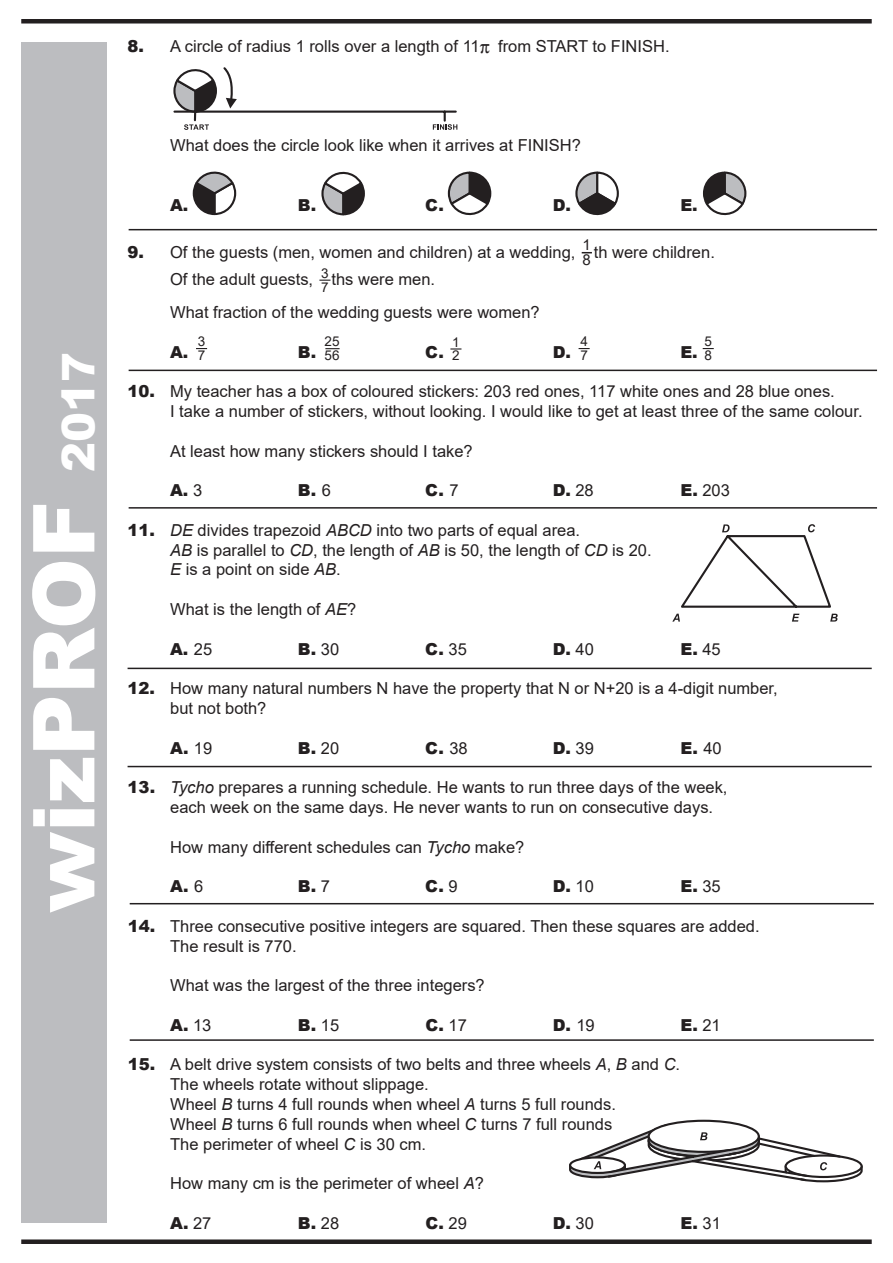
<style>
.page{position:relative;width:893px;height:1263px;background:#fff}
.page>*{position:absolute;margin:0;border:0;box-sizing:border-box;transform-origin:0 0}
.t1{font:900 85.5px "Arial";color:#fff}
.t2{font:16.5px/19.8px "Arial";color:#231f20}
.t3{font:900 16.5px "Arial";color:#231f20}
.t4{font:15px/15px "Arial";color:#231f20}
.t5{font:13.5px/13.5px "Arial";color:#231f20}
.s1{font-weight:900}
.s2{font-size:45px}
.s3{font-weight:400}
.s4{font-style:italic}
</style>
<div class="page">
<div style="left:21px;top:19px;width:851px;height:5px;background:#231f20"></div>
<div style="left:21px;top:1239px;width:851px;height:5px;background:#231f20"></div>
<div style="left:21px;top:43px;width:85px;height:1179px;background:#bcbdc0"></div>
<hr style="left:130px;top:1039px;width:744px;height:2px;background:#231f20">
<hr style="left:129px;top:370px;width:748px;height:1px;background:#231f20">
<hr style="left:128px;top:668px;width:744px;height:1px;background:#231f20">
<hr style="left:128px;top:766px;width:744px;height:1px;background:#231f20">
<hr style="left:129px;top:507px;width:748px;height:2px;background:#231f20">
<hr style="left:130px;top:903px;width:744px;height:1px;background:#231f20">
<hr style="left:174px;top:111px;width:282px;height:2px;background:#231f20">
<svg style="left:433px;top:112px;width:24px;height:18px"></svg>
<svg style="left:173px;top:67px;width:64px;height:63px"></svg>
<div style="left:648px;top:1120px;width:112px;height:33px;border:2px solid #231f20;border-radius:50%"></div>
<svg style="left:569px;top:1122px;width:294px;height:61px"></svg>
<svg style="left:672px;top:524px;width:166px;height:98px"></svg>
<hr style="left:129px;top:229px;width:748px;height:1px;background:#231f20">
<svg style="left:575px;top:171px;width:44px;height:45px"></svg>
<svg style="left:703px;top:171px;width:44px;height:45px"></svg>
<svg style="left:447px;top:171px;width:45px;height:45px"></svg>
<svg style="left:321px;top:171px;width:44px;height:45px"></svg>
<svg style="left:192px;top:171px;width:45px;height:45px"></svg>
<svg style="left:450px;top:348px;width:11px;height:2px"></svg>
<svg style="left:325px;top:348px;width:15px;height:1px"></svg>
<p class="t2" style="left:128px;top:37px;width:544px"><span class="s1">8.</span> A circle of radius 1 rolls over a length of 11 from START to FINISH.</p>
<h1 class="t1" style="left:2px;top:913px;width:562px;rotate:-90deg">wizPROF <span class="s2">2017</span></h1>
<p class="t2" style="left:170px;top:136px;width:412px">What does the circle look like when it arrives at FINISH?</p>
<p class="t3" style="left:170px;top:193px;width:20px">A.</p>
<p class="t3" style="left:298px;top:193px;width:20px">B.</p>
<p class="t3" style="left:425px;top:193px;width:20px">C.</p>
<p class="t3" style="left:553px;top:193px;width:20px">D.</p>
<p class="t3" style="left:680px;top:193px;width:19px">E.</p>
<p class="t2" style="left:170px;top:238px;width:546px;line-height:27px;text-indent:-43px"><span class="s1">9.</span> Of the guests (men, women and children) at a wedding, th were children.<br>Of the adult guests, ths were men.</p>
<p class="t2" style="left:170px;top:302px;width:371px">What fraction of the wedding guests were women?</p>
<p class="t3" style="left:170px;top:340px;width:20px">A.</p>
<p class="t3" style="left:298px;top:340px;width:20px">B.</p>
<p class="t3" style="left:425px;top:340px;width:20px">C.</p>
<p class="t3" style="left:553px;top:340px;width:20px">D.</p>
<p class="t3" style="left:680px;top:340px;width:19px">E.</p>
<p class="t2" style="left:170px;top:381px;width:694px;text-indent:-43px"><span class="s1">10.</span> My teacher has a box of coloured stickers: 203 red ones, 117 white ones and 28 blue ones.<br>I take a number of stickers, without looking. I would like to get at least three of the same colour.</p>
<p class="t2" style="left:170px;top:441px;width:304px">At least how many stickers should I take?</p>
<p class="t3" style="left:170px;top:478px;width:34px">A. <span class="s3">3</span></p>
<p class="t3" style="left:298px;top:478px;width:35px">B. <span class="s3">6</span></p>
<p class="t3" style="left:425px;top:478px;width:35px">C. <span class="s3">7</span></p>
<p class="t3" style="left:553px;top:478px;width:42px">D. <span class="s3">28</span></p>
<p class="t2" style="left:680px;top:480px;width:51px"><span class="s1">E.</span> 203</p>
<p class="t2" style="left:170px;top:520px;width:483px;text-indent:-43px"><span class="s1">11.</span> <span class="s4">DE</span> divides trapezoid <span class="s4">ABCD</span> into two parts of equal area.<br><span class="s4">AB</span> is parallel to <span class="s4">CD</span>, the length of <span class="s4">AB</span> is 50, the length of <span class="s4">CD</span> is 20.<br><span class="s4">E</span> is a point on side <span class="s4">AB</span>.</p>
<p class="t2" style="left:170px;top:599px;width:188px">What is the length of <span class="s4">AE</span>?</p>
<p class="t3" style="left:170px;top:637px;width:44px">A. <span class="s3">25</span></p>
<p class="t3" style="left:298px;top:637px;width:43px">B. <span class="s3">30</span></p>
<p class="t3" style="left:425px;top:637px;width:43px">C. <span class="s3">35</span></p>
<p class="t3" style="left:553px;top:637px;width:42px">D. <span class="s3">40</span></p>
<p class="t3" style="left:680px;top:637px;width:42px">E. <span class="s3">45</span></p>
<p class="t2" style="left:170px;top:678px;width:609px;text-indent:-43px"><span class="s1">12.</span> How many natural numbers N have the property that N or N+20 is a 4-digit number, but not both?</p>
<p class="t3" style="left:170px;top:736px;width:44px">A. <span class="s3">19</span></p>
<p class="t3" style="left:298px;top:736px;width:43px">B. <span class="s3">20</span></p>
<p class="t3" style="left:425px;top:736px;width:44px">C. <span class="s3">38</span></p>
<p class="t3" style="left:553px;top:736px;width:42px">D. <span class="s3">39</span></p>
<p class="t3" style="left:680px;top:736px;width:43px">E. <span class="s3">40</span></p>
<p class="t2" style="left:170px;top:777px;width:559px;text-indent:-43px"><span class="s1">13.</span> <span class="s4">Tycho</span> prepares a running schedule. He wants to run three days of the week, each week on the same days. He never wants to run on consecutive days.</p>
<p class="t2" style="left:170px;top:837px;width:356px">How many different schedules can <span class="s4">Tycho</span> make?</p>
<p class="t3" style="left:170px;top:874px;width:34px">A. <span class="s3">6</span></p>
<p class="t3" style="left:298px;top:874px;width:34px">B. <span class="s3">7</span></p>
<p class="t3" style="left:425px;top:874px;width:34px">C. <span class="s3">9</span></p>
<p class="t3" style="left:553px;top:874px;width:42px">D. <span class="s3">10</span></p>
<p class="t3" style="left:680px;top:874px;width:42px">E. <span class="s3">35</span></p>
<p class="t2" style="left:170px;top:916px;width:591px;text-indent:-43px"><span class="s1">14.</span> Three consecutive positive integers are squared. Then these squares are added.<br>The result is 770.</p>
<p class="t2" style="left:170px;top:975px;width:316px">What was the largest of the three integers?</p>
<p class="t3" style="left:170px;top:1013px;width:43px">A. <span class="s3">13</span></p>
<p class="t3" style="left:298px;top:1013px;width:43px">B. <span class="s3">15</span></p>
<p class="t3" style="left:425px;top:1013px;width:43px">C. <span class="s3">17</span></p>
<p class="t3" style="left:553px;top:1013px;width:43px">D. <span class="s3">19</span></p>
<p class="t3" style="left:680px;top:1013px;width:42px">E. <span class="s3">21</span></p>
<p class="t2" style="left:170px;top:1054px;width:511px;text-indent:-43px"><span class="s1">15.</span> A belt drive system consists of two belts and three wheels <span class="s4">A</span>, <span class="s4">B</span> and <span class="s4">C</span>.<br>The wheels rotate without slippage.<br>Wheel <span class="s4">B</span> turns 4 full rounds when wheel <span class="s4">A</span> turns 5 full rounds.<br>Wheel <span class="s4">B</span> turns 6 full rounds when wheel <span class="s4">C</span> turns 7 full rounds<br>The perimeter of wheel <span class="s4">C</span> is 30 cm.</p>
<p class="t2" style="left:170px;top:1173px;width:315px">How many cm is the perimeter of wheel <span class="s4">A</span>?</p>
<p class="t3" style="left:170px;top:1211px;width:43px">A. <span class="s3">27</span></p>
<p class="t3" style="left:298px;top:1211px;width:43px">B. <span class="s3">28</span></p>
<p class="t3" style="left:425px;top:1211px;width:43px">C. <span class="s3">29</span></p>
<p class="t3" style="left:553px;top:1211px;width:42px">D. <span class="s3">30</span></p>
<p class="t3" style="left:680px;top:1211px;width:42px">E. <span class="s3">31</span></p>
<p class="t4" style="left:582px;top:237px;width:10px">1<br>8</p>
<p class="t5" style="left:321px;top:266px;width:9px">3<br>7</p>
<p class="t5" style="left:198px;top:335px;width:9px">3<br>7</p>
<p class="t5" style="left:324px;top:335px;width:17px">25<br>56</p>
<p class="t5" style="left:452px;top:335px;width:9px">1<br>2</p>
<p class="t5" style="left:580px;top:335px;width:9px">4<br>7</p>
<p class="t5" style="left:704px;top:335px;width:9px">5<br>8</p>
</div>
